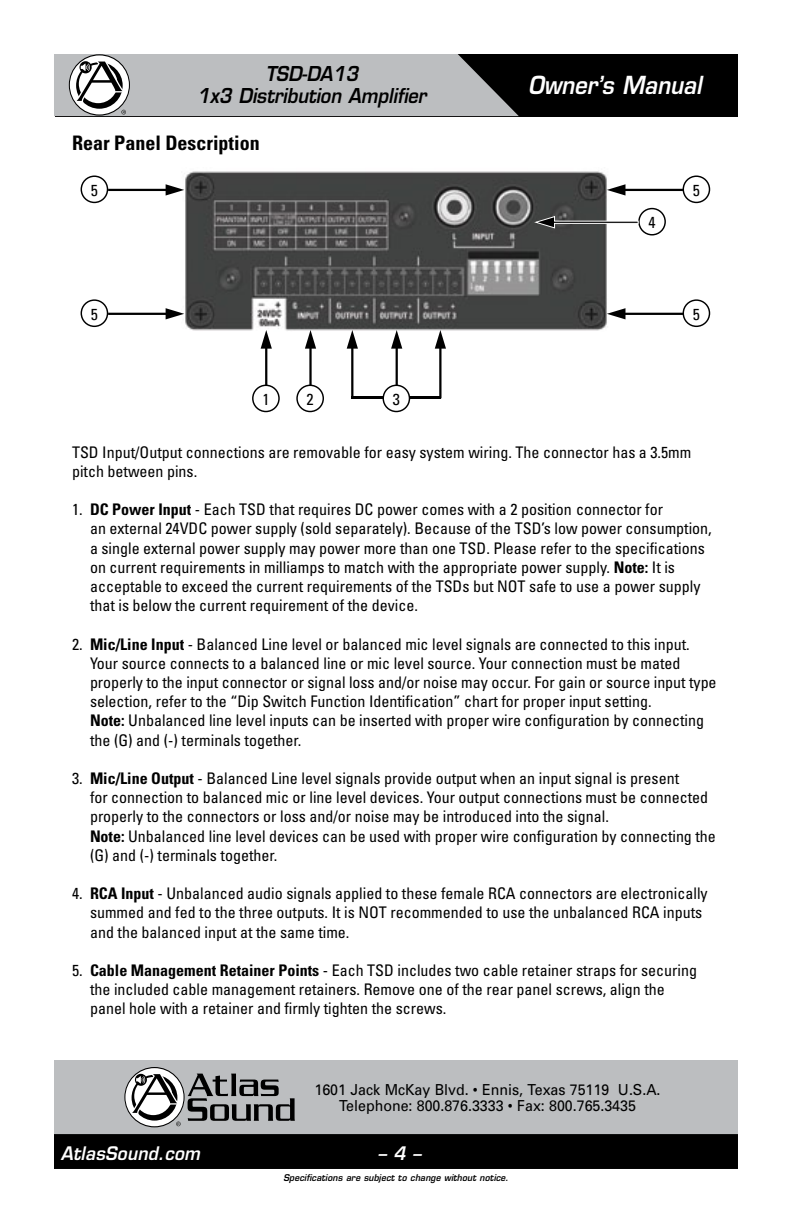
<style>
.page{position:relative;width:792px;height:1224px;background:#fff}
.page>*{position:absolute;margin:0;border:0;box-sizing:border-box;transform-origin:0 0}
.t1{font:italic 600 24.2px "Eurostile LT Std";color:#fff;scale:.9 1}
.t2{font:italic 600 20px/22px "Eurostile LT Std";color:#000;text-align:center;scale:.9 1}
.t3{font:700 condensed 20px "Univers";color:#000}
.t4{font:italic 600 18.2px "Eurostile LT Std";letter-spacing:.015em;color:#fff;scale:.94 1}
.t5{font:condensed 16px/19.2px "Univers";color:#000}
.t6{font:15.2px/16.6px "Univers";color:#000;text-align:center;scale:.94 1}
.t7{font:italic 600 9px "Eurostile LT Std";letter-spacing:.015em;color:#000;scale:.94 1}
.s1{font-weight:700}
</style>
<div class="page">
<div style="left:56px;top:54px;width:682px;height:62px;background:#000"></div>
<svg style="left:54px;top:54px;width:465px;height:62px;background:#adaeb0"></svg>
<div style="left:54px;top:1060px;width:684px;height:109px;background:#bcbec0"></div>
<div style="left:54px;top:1134px;width:684px;height:35px;background:#000"></div>
<svg style="left:188px;top:1074px;width:107px;height:47px"></svg>
<svg style="left:124px;top:1067px;width:61px;height:60px"></svg>
<svg style="left:125px;top:1068px;width:59px;height:58px"></svg>
<svg style="left:131px;top:1073px;width:50px;height:53px;background:#a4a4a5"></svg>
<img style="left:185px;top:171px;width:422px;height:160px">
<div style="left:638px;top:208px;width:28px;height:28px;border:1px solid #000;border-radius:50%"></div>
<div style="left:252px;top:385px;width:28px;height:27px;border:1px solid #000;border-radius:50%"></div>
<div style="left:296px;top:385px;width:28px;height:27px;border:1px solid #000;border-radius:50%"></div>
<svg style="left:435px;top:330px;width:11px;height:68px"></svg>
<svg style="left:347px;top:330px;width:11px;height:66px"></svg>
<svg style="left:261px;top:330px;width:11px;height:55px"></svg>
<svg style="left:305px;top:330px;width:11px;height:55px"></svg>
<div style="left:383px;top:385px;width:27px;height:27px;border:1px solid #000;border-radius:50%"></div>
<svg style="left:391px;top:330px;width:11px;height:55px"></svg>
<hr style="left:351px;top:396px;width:32px;height:2px;background:#000">
<hr style="left:410px;top:396px;width:31px;height:2px;background:#000">
<div style="left:683px;top:175px;width:27px;height:28px;border:1px solid #000;border-radius:50%"></div>
<svg style="left:607px;top:184px;width:76px;height:12px"></svg>
<div style="left:81px;top:175px;width:27px;height:28px;border:1px solid #000;border-radius:50%"></div>
<svg style="left:108px;top:184px;width:76px;height:12px"></svg>
<div style="left:81px;top:299px;width:27px;height:28px;border:1px solid #000;border-radius:50%"></div>
<svg style="left:108px;top:308px;width:76px;height:11px"></svg>
<div style="left:683px;top:299px;width:27px;height:28px;border:1px solid #000;border-radius:50%"></div>
<svg style="left:607px;top:308px;width:76px;height:11px"></svg>
<svg style="left:534px;top:216px;width:105px;height:13px"></svg>
<p class="t2" style="left:197px;top:63px;width:256px">TSD-DA13<br>1x3 Distribution Amplifier</p>
<p class="t3" style="left:72px;top:131px;width:189px">Rear Panel Description</p>
<h1 class="t1" style="left:528px;top:70px;width:194px">Owner’s Manual</h1>
<p class="t5" style="left:91px;top:180px;width:9px">5</p>
<p class="t5" style="left:693px;top:180px;width:9px">5</p>
<p class="t5" style="left:649px;top:212px;width:9px">4</p>
<p class="t5" style="left:91px;top:304px;width:9px">5</p>
<p class="t5" style="left:693px;top:304px;width:9px">5</p>
<p class="t5" style="left:262px;top:389px;width:9px">1</p>
<p class="t5" style="left:307px;top:389px;width:9px">2</p>
<p class="t5" style="left:393px;top:389px;width:9px">3</p>
<p class="t5" style="left:72px;top:442px;width:621px">TSD Input/Output connections are removable for easy system wiring. The connector has a 3.5mm pitch between pins.</p>
<p class="t5" style="left:90px;top:500px;width:623px;text-indent:-18px">1. <span class="s1">DC Power Input</span> - Each TSD that requires DC power comes with a 2 position connector for<br>an external 24VDC power supply (sold separately). Because of the TSD’s low power consumption, a single external power supply may power more than one TSD. Please refer to the specifications on current requirements in milliamps to match with the appropriate power supply. <span class="s1">Note:</span> It is acceptable to exceed the current requirements of the TSDs but NOT safe to use a power supply that is below the current requirement of the device.</p>
<p class="t5" style="left:90px;top:634px;width:628px;text-indent:-18px">2. <span class="s1">Mic/Line Input</span> - Balanced Line level or balanced mic level signals are connected to this input.<br>Your source connects to a balanced line or mic level source. Your connection must be mated properly to the input connector or signal loss and/or noise may occur. For gain or source input type selection, refer to the “Dip Switch Function Identification” chart for proper input setting.<br><span class="s1">Note:</span> Unbalanced line level inputs can be inserted with proper wire configuration by connecting the (G) and (-) terminals together.</p>
<p class="t5" style="left:90px;top:768px;width:627px;text-indent:-18px">3. <span class="s1">Mic/Line Output</span> - Balanced Line level signals provide output when an input signal is present<br>for connection to balanced mic or line level devices. Your output connections must be connected properly to the connectors or loss and/or noise may be introduced into the signal.<br><span class="s1">Note:</span> Unbalanced line level devices can be used with proper wire configuration by connecting the (G) and (-) terminals together.</p>
<p class="t5" style="left:90px;top:884px;width:619px;text-indent:-18px">4. <span class="s1">RCA Input</span> - Unbalanced audio signals applied to these female RCA connectors are electronically summed and fed to the three outputs. It is NOT recommended to use the unbalanced RCA inputs and the balanced input at the same time.</p>
<p class="t5" style="left:90px;top:960px;width:609px;text-indent:-18px">5. <span class="s1">Cable Management Retainer Points</span> - Each TSD includes two cable retainer straps for securing the included cable management retainers. Remove one of the rear panel screws, align the panel hole with a retainer and firmly tighten the screws.</p>
<p class="t6" style="left:314px;top:1081px;width:370px">1601 Jack McKay Blvd. • Ennis, Texas 75119 U.S.A.<br>Telephone: 800.876.3333 • Fax: 800.765.3435</p>
<p class="t4" style="left:61px;top:1142px;width:150px">AtlasSound.com</p>
<p class="t4" style="left:378px;top:1142px;width:47px">– 4 –</p>
<p class="t7" style="left:283px;top:1172px;width:241px">Specifications are subject to change without notice.</p>
</div>
